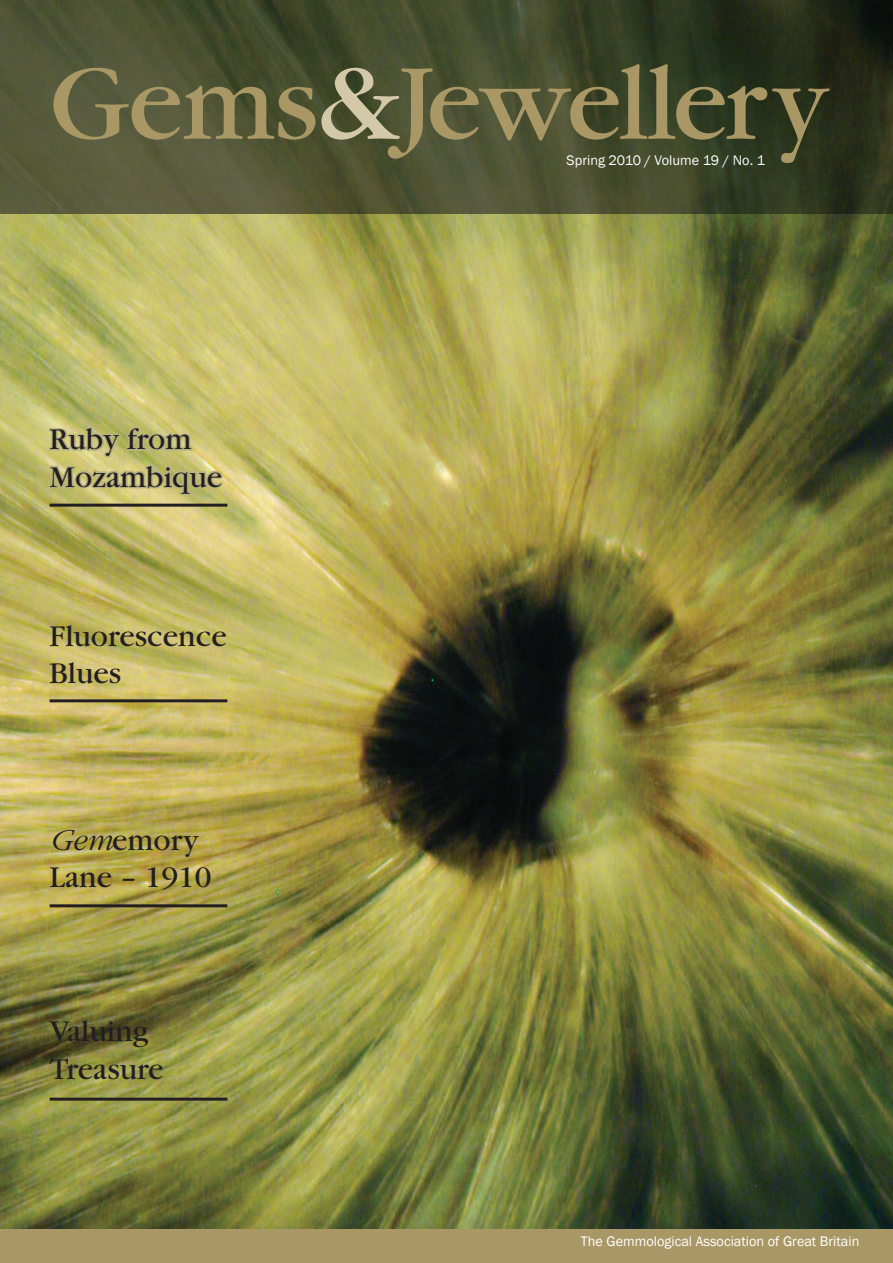
<style>
.page{position:relative;width:893px;height:1263px;background:#fff}
.page>*{position:absolute;margin:0;border:0;box-sizing:border-box;transform-origin:0 0}
.t1{font:112.5px "Garamond";letter-spacing:-.02em;color:#a99866}
.t2{font:31.5px/37.5px "Garamond";color:#231f20}
.t3{font:14.25px "Franklin Gothic";color:#fff}
.s1{color:#d3c9a9}
.s2{font-weight:300;font-style:italic}
</style>
<div class="page">
<div style="left:0;top:1223px;width:893px;height:40px;background:#a99866"></div>
<img style="left:0;top:0;width:893px;height:1229px">
<hr style="left:50px;top:504px;width:177px;height:3px;background:#231f20">
<svg style="left:47px;top:142px;width:177px;height:667px;background:#b6af64"></svg>
<hr style="left:50px;top:904px;width:177px;height:3px;background:#231f20">
<hr style="left:50px;top:1097px;width:177px;height:3px;background:#231f20">
<hr style="left:50px;top:699px;width:177px;height:3px;background:#231f20">
<h1 class="t1" style="left:50px;top:45px;width:780px">Gems<span class="s1">&amp;</span>Jewellery</h1>
<p class="t3" style="left:567px;top:152px;width:200px">Spring 2010 / Volume 19 / No. 1</p>
<p class="t2" style="left:50px;top:421px;width:174px">Ruby from<br>Mozambique</p>
<p class="t2" style="left:50px;top:617px;width:179px">Fluorescence<br>Blues</p>
<p class="t2" style="left:50px;top:821px;width:164px"><span class="s2">Gem</span>emory<br>Lane – 1910</p>
<p class="t2" style="left:50px;top:1013px;width:115px">Valuing<br>Treasure</p>
<p class="t3" style="left:581px;top:1233px;width:280px">The Gemmological Association of Great Britain</p>
</div>
